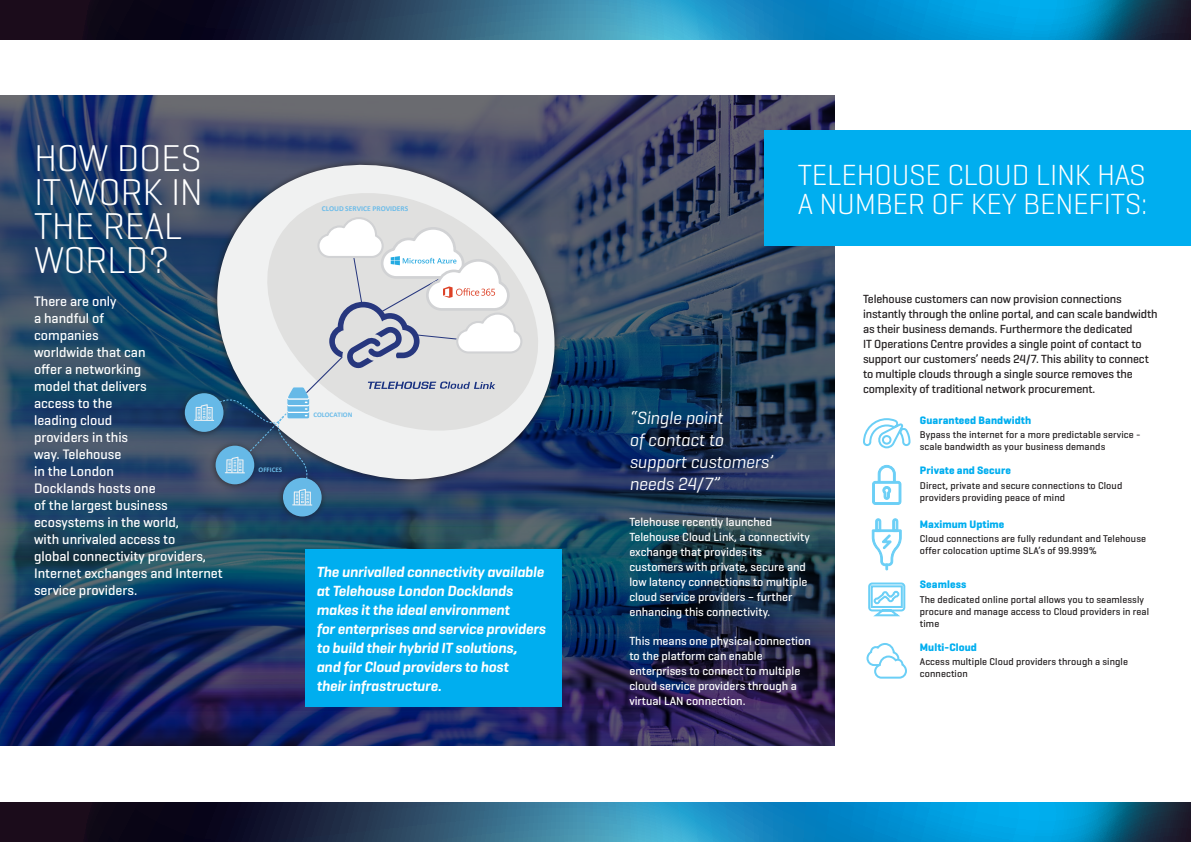
<style>
.page{position:relative;width:1191px;height:842px;background:#fff}
.page>*{position:absolute;margin:0;border:0;box-sizing:border-box;transform-origin:0 0}
.t1{font:300 38px/34px "Geogrotesque";letter-spacing:-.01em;color:#fff}
.t2{font:300 29.6px/28.5px "Geogrotesque";letter-spacing:-.01em;color:#fff}
.t3{font:italic 18px/22px "Geogrotesque";letter-spacing:-.01em;color:#fff}
.t4{font:italic 600 15px/19px "Geogrotesque";letter-spacing:-.01em;color:#fff}
.t5{font:500 14px/17px "Geogrotesque";color:#fff}
.t6{font:500 12px/15px "Geogrotesque";letter-spacing:-.01em;color:#231f20}
.t7{font:500 12px/15px "Geogrotesque";color:#fff}
.bodycopy{font:700 11px "Geogrotesque";letter-spacing:.01em;color:#00aeef}
.bodycopy-2{font:500 10px/12px "Geogrotesque";letter-spacing:.01em;color:#231f20}
.t8{font:700 7.5px "Calibri";color:#6cbce9}
.t9{font:700 7.1px "Calibri";color:#6cbce9}
</style>
<div class="page">
<img style="left:0;top:95px;width:834px;height:651px">
<svg style="left:0;top:0;width:1191px;height:39px;background:#1a5e83"></svg>
<svg style="left:0;top:803px;width:1191px;height:39px;background:#195e84"></svg>
<div style="left:305px;top:549px;width:256px;height:157px;background:#00aeef"></div>
<div style="left:178px;top:158px;width:383px;height:365px;background:#231f20;opacity:.75"></div>
<svg style="left:193px;top:157px;width:376px;height:343px;background:#475673"></svg>
<svg style="left:248px;top:179px;width:309px;height:266px"></svg>
<div style="left:185px;top:393px;width:38px;height:39px;background:#66b9e7;border-radius:50%"></div>
<svg style="left:283px;top:478px;width:39px;height:39px"></svg>
<svg style="left:194px;top:216px;width:329px;height:289px"></svg>
<svg style="left:866px;top:643px;width:41px;height:36px"></svg>
<svg style="left:863px;top:418px;width:48px;height:31px"></svg>
<svg style="left:872px;top:465px;width:29px;height:40px"></svg>
<svg style="left:871px;top:518px;width:30px;height:52px"></svg>
<svg style="left:868px;top:582px;width:38px;height:35px"></svg>
<div style="left:765px;top:131px;width:426px;height:115px;background:#00aeef"></div>
<p class="t1" style="left:34px;top:140px;width:170px">HOW DOES<br>IT WORK IN<br>THE REAL<br>WORLD?</p>
<p class="t5" style="left:34px;top:292px;width:190px">There are only<br>a handful of<br>companies<br>worldwide that can<br>offer a networking<br>model that delivers<br>access to the<br>leading cloud<br>providers in this<br>way. Telehouse<br>in the London<br>Docklands hosts one<br>of the largest business ecosystems in the world,<br>with unrivaled access to<br>global connectivity providers,<br>Internet exchanges and Internet service providers.</p>
<p class="t8" style="left:322px;top:204px;width:88px">CLOUD SERVICE PROVIDERS</p>
<p class="t9" style="left:259px;top:465px;width:25px">OFFICES</p>
<p class="t9" style="left:313px;top:410px;width:41px">COLOCATION</p>
<p class="t4" style="left:316px;top:562px;width:231px">The unrivalled connectivity available at Telehouse London Docklands makes it the ideal environment<br>for enterprises and service providers to build their hybrid IT solutions,<br>and for Cloud providers to host<br>their infrastructure.</p>
<p class="t2" style="left:798px;top:160px;width:351px">TELEHOUSE CLOUD LINK HAS<br>A NUMBER OF KEY BENEFITS:</p>
<p class="t3" style="left:629px;top:406px;width:145px">“Single point<br>of contact to support customers’ needs 24/7”</p>
<p class="t7" style="left:629px;top:514px;width:182px">Telehouse recently launched Telehouse Cloud Link, a connectivity exchange that provides its customers with private, secure and low latency connections to multiple cloud service providers – further enhancing this connectivity.</p>
<p class="t7" style="left:629px;top:633px;width:183px">This means one physical connection to the platform can enable enterprises to connect to multiple cloud service providers through a virtual LAN connection.</p>
<p class="t6" style="left:863px;top:291px;width:296px">Telehouse customers can now provision connections instantly through the online portal, and can scale bandwidth as their business demands. Furthermore the dedicated<br>IT Operations Centre provides a single point of contact to support our customers’ needs 24/7. This ability to connect to multiple clouds through a single source removes the complexity of traditional network procurement.</p>
<p class="bodycopy" style="left:920px;top:413px;width:113px">Guaranteed Bandwidth</p>
<p class="bodycopy-2" style="left:920px;top:429px;width:222px">Bypass the internet for a more predictable service - scale bandwidth as your business demands</p>
<p class="bodycopy" style="left:920px;top:463px;width:92px">Private and Secure</p>
<p class="bodycopy-2" style="left:920px;top:479px;width:204px">Direct, private and secure connections to Cloud providers providing peace of mind</p>
<p class="bodycopy" style="left:920px;top:517px;width:86px">Maximum Uptime</p>
<p class="bodycopy-2" style="left:920px;top:533px;width:228px">Cloud connections are fully redundant and Telehouse offer colocation uptime SLA’s of 99.999%</p>
<p class="bodycopy" style="left:920px;top:577px;width:48px">Seamless</p>
<p class="bodycopy-2" style="left:920px;top:593px;width:231px">The dedicated online portal allows you to seamlessly procure and manage access to Cloud providers in real time</p>
<p class="bodycopy" style="left:920px;top:640px;width:59px">Multi-Cloud</p>
<p class="bodycopy-2" style="left:920px;top:656px;width:210px">Access multiple Cloud providers through a single connection</p>
</div>
